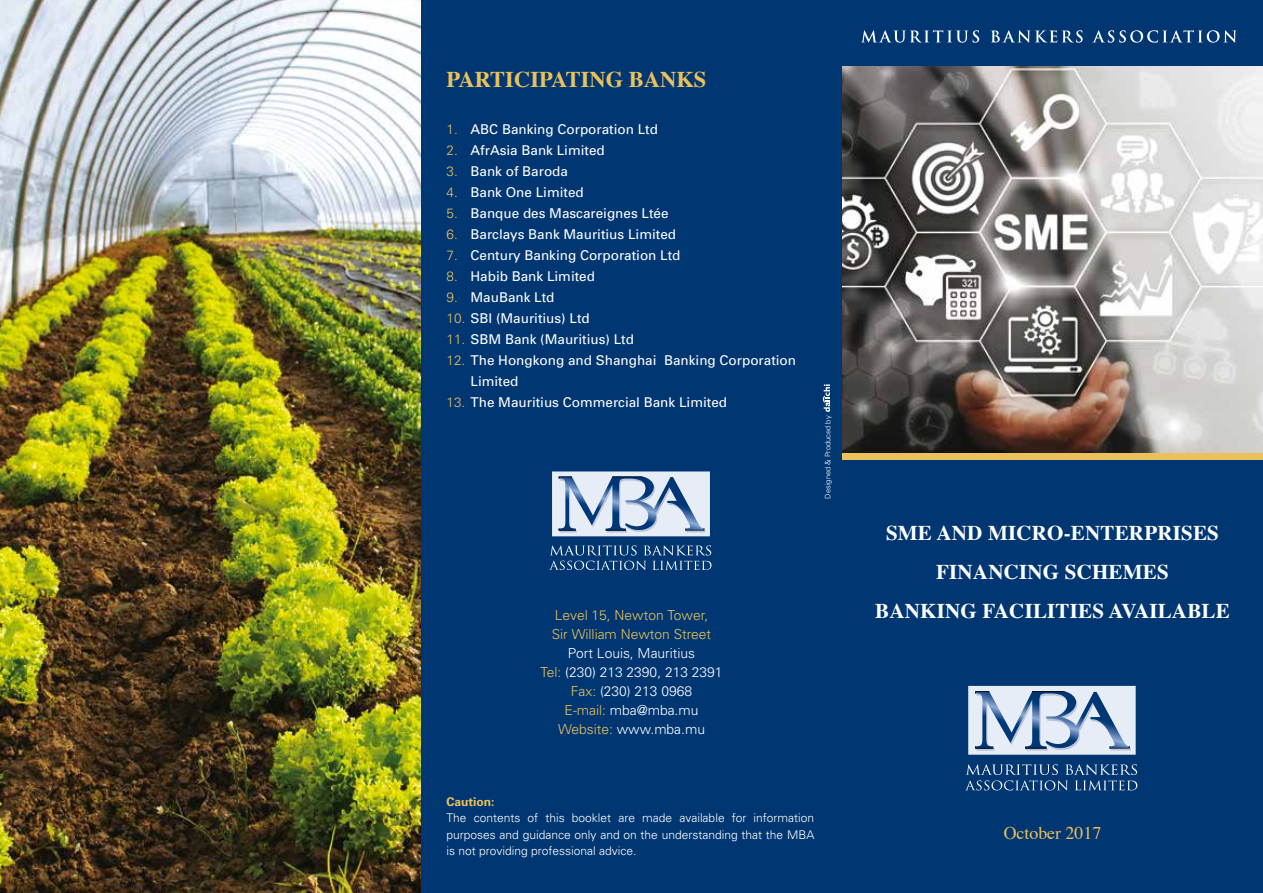
<style>
.page{position:relative;width:1263px;height:893px;background:#fff}
.page>*{position:absolute;margin:0;border:0;box-sizing:border-box;transform-origin:0 0}
.t1{font:700 22.5px "Times";color:#ebc15a}
.t2{font:700 21px/39px "Times";letter-spacing:.01em;color:#fff;text-align:center}
.t3{font:17.85px "Times";color:#ebc15a}
.t4{font:300 13.8px/18.9px "Univers";color:#fff;text-align:center}
.t5{font:300 13.8px/18.9px "Univers";color:#ebc15a}
.t6{font:13.5px/21px "Univers";color:#fff}
.t7{font:300 12px/16.5px "Univers";color:#fff;text-align:justify}
.t8{font:700 12px "Univers";color:#ebc15a}
.t9{font:300 7.5px "Univers";color:#fff}
.s1{font-weight:300;color:#ebc15a}
.s2{color:#ebc15a}
</style>
<div class="page">
<div style="left:421px;top:0;width:842px;height:893px;background:#003772"></div>
<img style="left:842px;top:66px;width:421px;height:388px">
<svg style="left:966px;top:764px;width:171px;height:26px"></svg>
<div style="left:968px;top:686px;width:168px;height:69px;background:#e6edf7"></div>
<svg style="left:975px;top:691px;width:156px;height:60px"></svg>
<div style="left:842px;top:454px;width:421px;height:6px;background:#ebc15a"></div>
<svg style="left:861px;top:30px;width:118px;height:13px"></svg>
<svg style="left:991px;top:30px;width:92px;height:13px"></svg>
<svg style="left:1092px;top:30px;width:144px;height:13px"></svg>
<svg style="left:550px;top:545px;width:87px;height:10px"></svg>
<svg style="left:644px;top:545px;width:67px;height:10px"></svg>
<svg style="left:549px;top:561px;width:97px;height:9px"></svg>
<svg style="left:652px;top:561px;width:59px;height:9px"></svg>
<div style="left:552px;top:471px;width:158px;height:65px;background:#e6edf7"></div>
<svg style="left:559px;top:476px;width:146px;height:57px"></svg>
<svg style="left:823px;top:384px;width:7px;height:28px"></svg>
<img style="left:0;top:0;width:421px;height:893px">
<h1 class="t1" style="left:446px;top:58px;width:261px">PARTICIPATING BANKS</h1>
<p class="t6" style="left:446px;top:119px;width:213px"><span class="s1">1.</span> ABC Banking Corporation Ltd</p>
<p class="t6" style="left:446px;top:140px;width:160px"><span class="s1">2.</span> AfrAsia Bank Limited</p>
<p class="t6" style="left:446px;top:161px;width:123px"><span class="s1">3.</span> Bank of Baroda</p>
<p class="t6" style="left:446px;top:182px;width:139px"><span class="s1">4.</span> Bank One Limited</p>
<p class="t6" style="left:446px;top:203px;width:224px"><span class="s1">5.</span> Banque des Mascareignes Ltée</p>
<p class="t6" style="left:446px;top:224px;width:231px"><span class="s1">6.</span> Barclays Bank Mauritius Limited</p>
<p class="t6" style="left:446px;top:245px;width:236px"><span class="s1">7.</span> Century Banking Corporation Ltd</p>
<p class="t6" style="left:446px;top:266px;width:150px"><span class="s1">8.</span> Habib Bank Limited</p>
<p class="t6" style="left:446px;top:287px;width:110px"><span class="s1">9.</span> MauBank Ltd</p>
<p class="t6" style="left:446px;top:308px;width:145px"><span class="s1">10.</span> SBI (Mauritius) Ltd</p>
<p class="t6" style="left:446px;top:329px;width:189px"><span class="s1">11.</span> SBM Bank (Mauritius) Ltd</p>
<p class="t6" style="left:470px;top:350px;width:327px;text-indent:-24px"><span class="s1">12.</span> The Hongkong and Shanghai Banking Corporation<br>Limited</p>
<p class="t6" style="left:446px;top:392px;width:282px"><span class="s1">13.</span> The Mauritius Commercial Bank Limited</p>
<p class="t9" style="left:823px;top:499px;width:84px;rotate:-90deg">Designed &amp; Produced by</p>
<p class="t5" style="left:552px;top:606px;width:161px">Level 15, Newton Tower,<br>Sir William Newton Street</p>
<p class="t4" style="left:540px;top:644px;width:184px">Port Louis, Mauritius<br><span class="s2">Tel:</span> (230) 213 2390, 213 2391<br><span class="s2">Fax:</span> (230) 213 0968<br><span class="s2">E-mail:</span> mba@mba.mu<br><span class="s2">Website:</span> www.mba.mu</p>
<p class="t8" style="left:446px;top:794px;width:50px">Caution:</p>
<p class="t7" style="left:446px;top:810px;width:369px">The contents of this booklet are made available for information purposes and guidance only and on the understanding that the MBA is not providing professional advice.</p>
<h2 class="t2" style="left:875px;top:511px;width:356px">SME AND MICRO-ENTERPRISES<br>FINANCING SCHEMES<br>BANKING FACILITIES AVAILABLE</h2>
<h3 class="t3" style="left:1004px;top:816px;width:99px">October 2017</h3>
</div>
